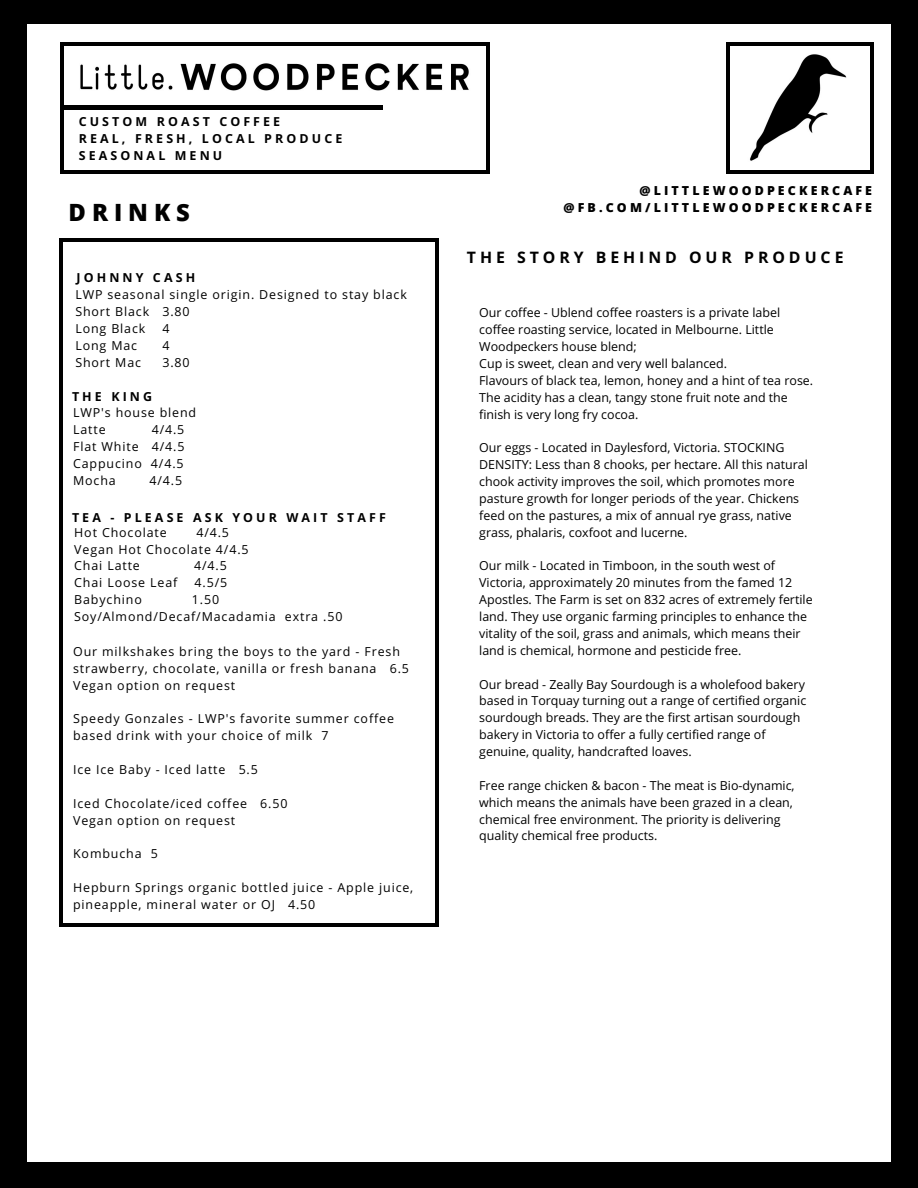
<style>
.page{position:relative;width:918px;height:1188px;background:#000}
.page>*{position:absolute;margin:0;border:0;box-sizing:border-box;transform-origin:0 0}
.t1{font:800 23.85px "Open Sans";letter-spacing:.25em;color:#000}
.t2{font:700 15.9px "Open Sans";letter-spacing:.25em;color:#000}
.t3{font:12.45px/16.8px "Open Sans";color:#000}
.t4{font:12.45px/16.8px "Open Sans";letter-spacing:.07em;color:#000}
.t5{font:700 12.45px/16.8px "Open Sans";letter-spacing:.25em;color:#000}
.t6{font:800 12.45px/16.8px "Open Sans";letter-spacing:.25em;color:#000;text-align:right}
</style>
<div class="page">
<div style="left:27px;top:25px;width:864px;height:1137px;background:#fff"></div>
<svg style="left:487px;top:170px;width:3px;height:4px"></svg>
<hr style="left:60px;top:46px;width:4px;height:124px;background:#000">
<svg style="left:60px;top:170px;width:4px;height:4px"></svg>
<hr style="left:486px;top:46px;width:4px;height:124px;background:#000">
<hr style="left:64px;top:170px;width:423px;height:4px;background:#000">
<svg style="left:487px;top:42px;width:3px;height:4px"></svg>
<svg style="left:60px;top:42px;width:4px;height:4px"></svg>
<hr style="left:64px;top:42px;width:423px;height:4px;background:#000">
<hr style="left:62px;top:106px;width:320px;height:4px;background:#000">
<svg style="left:870px;top:170px;width:4px;height:4px"></svg>
<hr style="left:726px;top:46px;width:4px;height:124px;background:#000">
<svg style="left:726px;top:170px;width:4px;height:4px"></svg>
<hr style="left:870px;top:46px;width:4px;height:124px;background:#000">
<hr style="left:730px;top:170px;width:140px;height:4px;background:#000">
<svg style="left:870px;top:42px;width:4px;height:4px"></svg>
<svg style="left:726px;top:42px;width:4px;height:4px"></svg>
<hr style="left:730px;top:42px;width:140px;height:4px;background:#000">
<svg style="left:435px;top:923px;width:4px;height:4px"></svg>
<hr style="left:59px;top:241px;width:4px;height:682px;background:#000">
<svg style="left:59px;top:923px;width:3px;height:4px"></svg>
<hr style="left:435px;top:241px;width:4px;height:682px;background:#000">
<hr style="left:62px;top:923px;width:373px;height:4px;background:#000">
<svg style="left:435px;top:238px;width:4px;height:3px"></svg>
<hr style="left:62px;top:238px;width:373px;height:4px;background:#000">
<img style="left:750px;top:54px;width:97px;height:107px">
<img style="left:80px;top:63px;width:389px;height:28px">
<p class="t5" style="left:79px;top:113px;width:265px">CUSTOM ROAST COFFEE<br>REAL, FRESH, LOCAL PRODUCE<br>SEASONAL MENU</p>
<h1 class="t1" style="left:69px;top:195px;width:123px">DRINKS</h1>
<p class="t5" style="left:76px;top:269px;width:120px">JOHNNY CASH</p>
<p class="t4" style="left:75px;top:286px;width:333px">LWP seasonal single origin. Designed to stay black<br>Short Black 3.80<br>Long Black</p>
<p class="t3" style="left:163px;top:320px;width:9px">4</p>
<p class="t3" style="left:75px;top:337px;width:63px">Long Mac</p>
<p class="t3" style="left:163px;top:337px;width:9px">4</p>
<p class="t4" style="left:75px;top:354px;width:67px">Short Mac</p>
<p class="t3" style="left:162px;top:354px;width:29px">3.80</p>
<p class="t5" style="left:72px;top:387px;width:82px">THE KING</p>
<p class="t4" style="left:73px;top:404px;width:125px">LWP's house blend<br>Latte</p>
<p class="t3" style="left:73px;top:421px;width:113px;text-align:justify;text-indent:79px">4/4.5<br>Flat White 4/4.5<br>Cappucino 4/4.5<br>Mocha</p>
<p class="t3" style="left:149px;top:472px;width:34px">4/4.5</p>
<p class="t5" style="left:72px;top:509px;width:315px">TEA - PLEASE ASK YOUR WAIT STAFF</p>
<p class="t4" style="left:74px;top:523px;width:94px">Hot Chocolate</p>
<p class="t4" style="left:74px;top:523px;width:176px;text-indent:122px">4/4.5<br>Vegan Hot Chocolate 4/4.5<br>Chai Latte</p>
<p class="t3" style="left:194px;top:557px;width:34px">4/4.5</p>
<p class="t4" style="left:74px;top:574px;width:105px">Chai Loose Leaf</p>
<p class="t3" style="left:195px;top:574px;width:34px">4.5/5</p>
<p class="t4" style="left:74px;top:591px;width:69px">Babychino</p>
<p class="t4" style="left:74px;top:591px;width:270px;text-align:center">1.50<br>Soy/Almond/Decaf/Macadamia extra .50</p>
<p class="t4" style="left:73px;top:643px;width:337px">Our milkshakes bring the boys to the yard - Fresh strawberry, chocolate, vanilla or fresh banana 6.5<br>Vegan option on request</p>
<p class="t4" style="left:73px;top:710px;width:322px">Speedy Gonzales - LWP's favorite summer coffee based drink with your choice of milk 7</p>
<p class="t4" style="left:73px;top:761px;width:186px">Ice Ice Baby - Iced latte 5.5</p>
<p class="t4" style="left:73px;top:795px;width:216px">Iced Chocolate/iced coffee 6.50<br>Vegan option on request</p>
<p class="t4" style="left:73px;top:845px;width:86px">Kombucha 5</p>
<p class="t4" style="left:73px;top:879px;width:342px">Hepburn Springs organic bottled juice - Apple juice, pineapple, mineral water or OJ 4.50</p>
<p class="t6" style="left:564px;top:181px;width:310px">@LITTLEWOODPECKERCAFE @FB.COM/LITTLEWOODPECKERCAFE</p>
<p class="t2" style="left:467px;top:246px;width:378px">THE STORY BEHIND OUR PRODUCE</p>
<p class="t3" style="left:479px;top:304px;width:335px">Our coffee - Ublend coffee roasters is a private label coffee roasting service, located in Melbourne. Little Woodpeckers house blend;<br>Cup is sweet, clean and very well balanced.<br>Flavours of black tea, lemon, honey and a hint of tea rose.<br>The acidity has a clean, tangy stone fruit note and the finish is very long fry cocoa.</p>
<p class="t3" style="left:479px;top:439px;width:330px">Our eggs - Located in Daylesford, Victoria. STOCKING DENSITY: Less than 8 chooks, per hectare. All this natural chook activity improves the soil, which promotes more pasture growth for longer periods of the year. Chickens feed on the pastures, a mix of annual rye grass, native grass, phalaris, coxfoot and lucerne.</p>
<p class="t3" style="left:479px;top:557px;width:335px">Our milk - Located in Timboon, in the south west of Victoria, approximately 20 minutes from the famed 12<br>Apostles. The Farm is set on 832 acres of extremely fertile land. They use organic farming principles to enhance the vitality of the soil, grass and animals, which means their land is chemical, hormone and pesticide free.</p>
<p class="t3" style="left:479px;top:675px;width:329px">Our bread - Zeally Bay Sourdough is a wholefood bakery based in Torquay turning out a range of certified organic sourdough breads. They are the first artisan sourdough bakery in Victoria to offer a fully certified range of genuine, quality, handcrafted loaves.</p>
<p class="t3" style="left:479px;top:777px;width:317px">Free range chicken &amp; bacon - The meat is Bio-dynamic, which means the animals have been grazed in a clean, chemical free environment. The priority is delivering quality chemical free products.</p>
</div>
